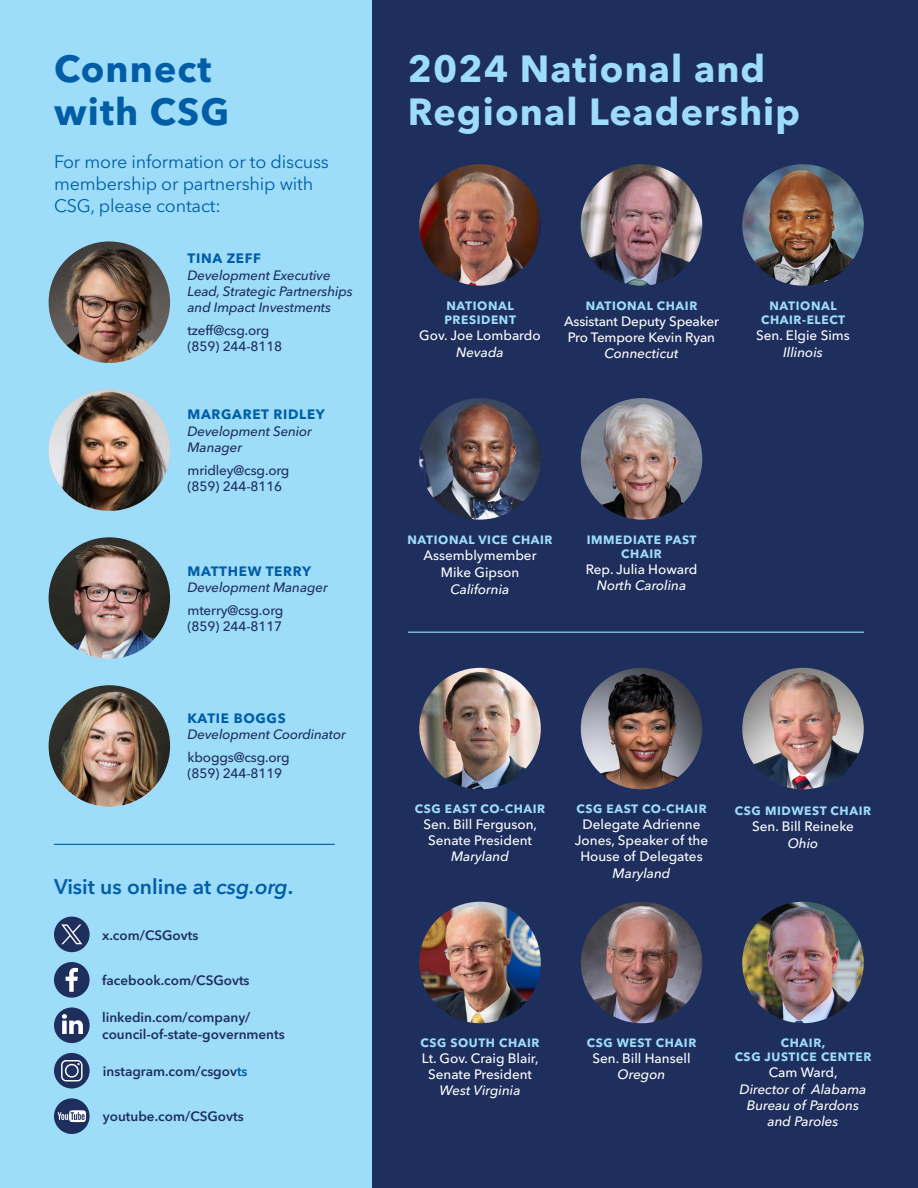
<style>
.page{position:relative;width:918px;height:1188px;background:#1e2f5e}
.page>*{position:absolute;margin:0;border:0;box-sizing:border-box;transform-origin:0 0}
.t1{font:700 37.5px/43.5px "Avenir Next LT Pro";letter-spacing:.03em;color:#9eddf9}
.t2{font:700 37.5px/43.5px "Avenir Next LT Pro";letter-spacing:.03em;color:#005da6}
.t3{font:600 21px "Avenir Next LT Pro";color:#005da6}
.t4{font:18px/21.6px "Avenir Next LT Pro";letter-spacing:-.01em;color:#005da6}
.t5{font:500 13.5px/16.2px "Avenir Next LT Pro";color:#fff;text-align:center}
.t6{font:italic 500 13.5px/16.2px "Avenir Next LT Pro";letter-spacing:-.01em;color:#1e2f5e}
.t7{font:italic 500 13.5px/16.2px "Avenir Next LT Pro";color:#fff;text-align:center}
.t8{font:600 13.5px/16.2px "Avenir Next LT Pro";color:#1e2f5e}
.t9{font:500 13.5px/16.2px "Avenir Next LT Pro";letter-spacing:-.01em;color:#1e2f5e}
.t10{font:700 13.5px "Avenir Next LT Pro";letter-spacing:.05em;color:#005da6}
.t11{font:700 12px/14.4px "Avenir Next LT Pro";letter-spacing:.05em;color:#9eddf9;text-align:center}
.s1{font-style:italic}
.s2{color:#005da6}
.s3{font-style:normal}
</style>
<div class="page">
<img style="left:419px;top:164px;width:122px;height:122px;border-radius:61px">
<img style="left:581px;top:164px;width:121px;height:122px;border-radius:61px">
<img style="left:742px;top:164px;width:122px;height:122px;border-radius:61px">
<img style="left:581px;top:668px;width:121px;height:121px;border-radius:61px">
<img style="left:419px;top:668px;width:122px;height:121px;border-radius:61px">
<img style="left:742px;top:668px;width:122px;height:121px;border-radius:61px">
<img style="left:419px;top:902px;width:122px;height:121px;border-radius:61px">
<img style="left:742px;top:902px;width:122px;height:121px;border-radius:61px">
<img style="left:581px;top:902px;width:121px;height:121px;border-radius:61px">
<img style="left:419px;top:398px;width:122px;height:122px;border-radius:61px">
<img style="left:581px;top:398px;width:121px;height:122px;border-radius:61px">
<div style="left:0;top:0;width:371px;height:1188px;background:#9eddf9"></div>
<img style="left:49px;top:241px;width:121px;height:122px;border-radius:61px">
<img style="left:49px;top:389px;width:121px;height:122px;border-radius:61px">
<img style="left:49px;top:537px;width:121px;height:122px;border-radius:61px">
<img style="left:49px;top:685px;width:121px;height:122px;border-radius:61px">
<div style="left:54px;top:917px;width:36px;height:35px;background:#1e2f5e;border-radius:50%"></div>
<svg style="left:61px;top:924px;width:21px;height:20px"></svg>
<div style="left:54px;top:1053px;width:36px;height:36px;background:#1e2f5e;border-radius:50%"></div>
<svg style="left:61px;top:1060px;width:22px;height:21px"></svg>
<svg style="left:54px;top:962px;width:36px;height:36px"></svg>
<svg style="left:54px;top:1007px;width:36px;height:36px"></svg>
<svg style="left:54px;top:1098px;width:36px;height:36px"></svg>
<hr style="left:54px;top:844px;width:281px;height:1px;background:#005da6">
<hr style="left:408px;top:632px;width:456px;height:1px;background:#9eddf9">
<p class="t2" style="left:54px;top:46px;width:177px">Connect with CSG</p>
<p class="t1" style="left:408px;top:46px;width:394px">2024 National and<br>Regional Leadership</p>
<p class="t4" style="left:54px;top:151px;width:276px">For more information or to discuss membership or partnership with<br>CSG, please contact:</p>
<p class="t10" style="left:188px;top:250px;width:75px">TINA ZEFF</p>
<p class="t6" style="left:188px;top:267px;width:167px">Development Executive<br>Lead, Strategic Partnerships and Impact Investments</p>
<p class="t9" style="left:188px;top:322px;width:96px">tzeff@csg.org (859) 244-8118</p>
<p class="t10" style="left:188px;top:406px;width:139px">MARGARET RIDLEY</p>
<p class="t6" style="left:188px;top:423px;width:126px">Development Senior<br>Manager</p>
<p class="t9" style="left:188px;top:462px;width:104px">mridley@csg.org (859) 244-8116</p>
<p class="t10" style="left:188px;top:563px;width:125px">MATTHEW TERRY</p>
<p class="t6" style="left:188px;top:579px;width:142px">Development Manager</p>
<p class="t9" style="left:188px;top:602px;width:97px">mterry@csg.org (859) 244-8117</p>
<p class="t10" style="left:188px;top:710px;width:100px">KATIE BOGGS</p>
<p class="t6" style="left:188px;top:726px;width:160px">Development Coordinator</p>
<p class="t9" style="left:188px;top:749px;width:104px">kboggs@csg.org (859) 244-8119</p>
<p class="t3" style="left:54px;top:874px;width:241px">Visit us online at <span class="s1">csg.org</span>.</p>
<p class="t8" style="left:102px;top:927px;width:98px">x.com/CSGovts</p>
<p class="t8" style="left:102px;top:972px;width:149px">facebook.com/CSGovts</p>
<p class="t8" style="left:102px;top:1009px;width:184px">linkedin.com/company/ council-of-state-governments</p>
<p class="t8" style="left:103px;top:1063px;width:146px">instagram.com/csgov<span class="s2">ts</span></p>
<p class="t8" style="left:103px;top:1108px;width:142px">youtube.com/CSGovts</p>
<p class="t11" style="left:444px;top:298px;width:73px;text-align:left">NATIONAL<br>PRESIDENT</p>
<p class="t5" style="left:419px;top:328px;width:123px">Gov. Joe Lombardo</p>
<p class="t7" style="left:456px;top:344px;width:49px">Nevada</p>
<p class="t11" style="left:586px;top:298px;width:113px">NATIONAL CHAIR</p>
<p class="t5" style="left:564px;top:313px;width:157px;text-align:left">Assistant Deputy Speaker<br>Pro Tempore Kevin Ryan</p>
<p class="t7" style="left:604px;top:346px;width:76px">Connecticut</p>
<p class="t11" style="left:761px;top:298px;width:86px">NATIONAL<br>CHAIR-ELECT</p>
<p class="t5" style="left:756px;top:328px;width:95px">Sen. Elgie Sims</p>
<p class="t7" style="left:783px;top:344px;width:41px">Illinois</p>
<p class="t11" style="left:408px;top:532px;width:147px">NATIONAL VICE CHAIR</p>
<p class="t5" style="left:424px;top:546px;width:115px;line-height:17.4px">Assemblymember<br>Mike Gipson</p>
<p class="t7" style="left:451px;top:581px;width:60px">California</p>
<p class="t11" style="left:587px;top:532px;width:111px">IMMEDIATE PAST<br>CHAIR</p>
<p class="t5" style="left:586px;top:561px;width:113px">Rep. Julia Howard</p>
<p class="t7" style="left:597px;top:578px;width:91px">North Carolina</p>
<p class="t11" style="left:415px;top:801px;width:132px">CSG EAST CO-CHAIR</p>
<p class="t5" style="left:423px;top:816px;width:115px">Sen. Bill Ferguson,<br>Senate President</p>
<p class="t7" style="left:451px;top:849px;width:59px">Maryland</p>
<p class="t11" style="left:576px;top:801px;width:132px">CSG EAST CO-CHAIR</p>
<p class="t5" style="left:575px;top:816px;width:135px">Delegate Adrienne<br>Jones, Speaker of the<br>House of Delegates<br><span class="s1">Maryland</span></p>
<p class="t11" style="left:735px;top:804px;width:138px">CSG MIDWEST CHAIR</p>
<p class="t5" style="left:752px;top:818px;width:103px">Sen. Bill Reineke</p>
<p class="t7" style="left:788px;top:835px;width:32px">Ohio</p>
<p class="t11" style="left:420px;top:1035px;width:121px">CSG SOUTH CHAIR</p>
<p class="t5" style="left:422px;top:1050px;width:118px">Lt. Gov. Craig Blair,<br>Senate President</p>
<p class="t7" style="left:439px;top:1083px;width:83px">West Virginia</p>
<p class="t11" style="left:587px;top:1035px;width:111px">CSG WEST CHAIR</p>
<p class="t5" style="left:592px;top:1050px;width:100px">Sen. Bill Hansell</p>
<p class="t7" style="left:618px;top:1066px;width:49px">Oregon</p>
<p class="t11" style="left:735px;top:1035px;width:138px">CHAIR,<br>CSG JUSTICE CENTER</p>
<p class="t7" style="left:740px;top:1065px;width:129px"><span class="s3">Cam Ward,<br></span>Director of Alabama<br>Bureau of Pardons and Paroles</p>
</div>
